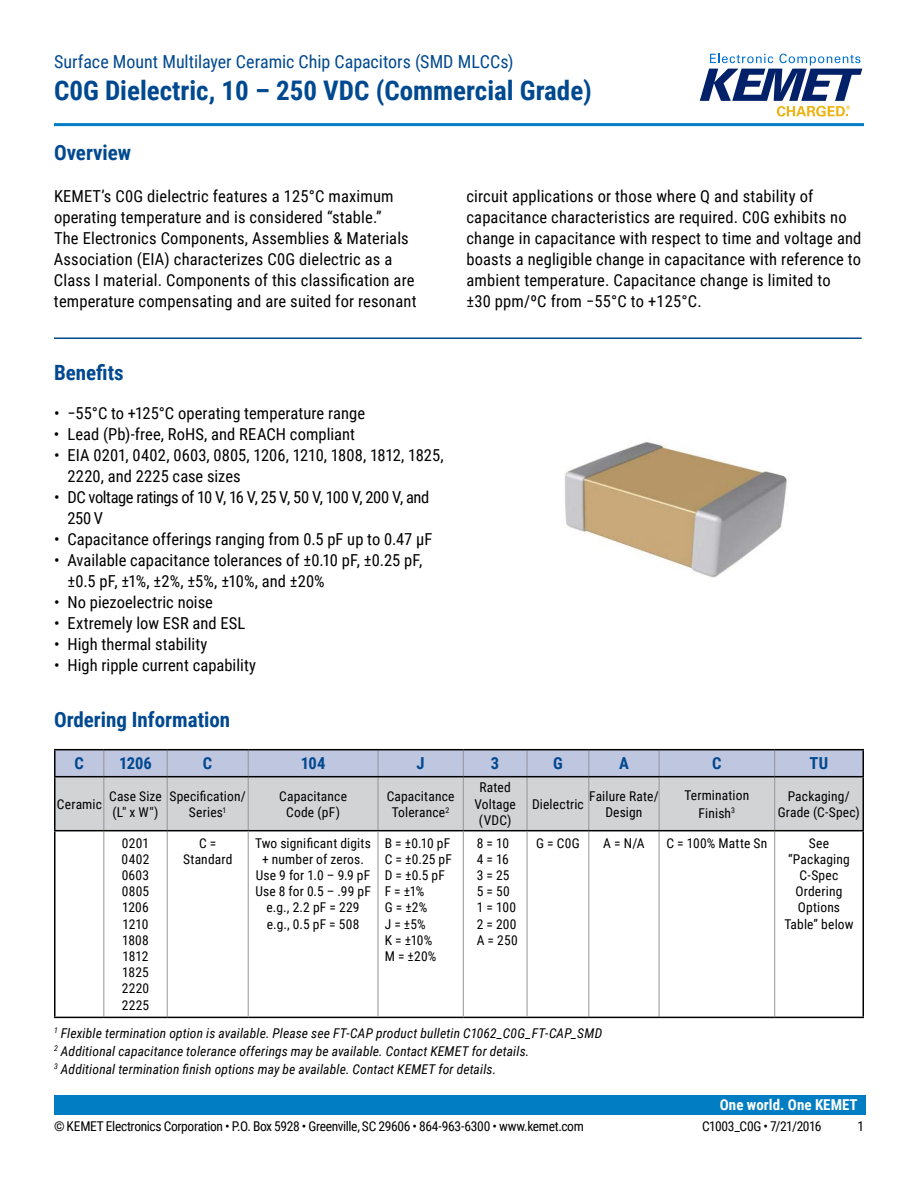
<style>
.page{position:relative;width:918px;height:1188px;background:#fff}
.page>*{position:absolute;margin:0;border:0;box-sizing:border-box;transform-origin:0 0}
.t1{font:700 27px "Roboto Condensed";color:#004990}
.t2{font:700 21px "Roboto Condensed";color:#004990}
.t3{font:18px "Roboto Condensed";color:#004990}
.t4{font:16.5px/21px "Roboto Condensed";letter-spacing:.01em;color:#000}
.t5{font:16.5px/21px "Roboto Condensed";letter-spacing:-.03em;color:#000}
.t6{font:700 16.5px "Roboto Condensed";color:#004990}
.t7{font:700 15px "Roboto Condensed";color:#fff}
.t8{font:13.5px/16.2px "Roboto Condensed";letter-spacing:.01em;color:#000;text-align:center}
.t9{font:italic 13.5px/18px "Roboto Condensed";letter-spacing:.01em;color:#000}
.t10{font:13.5px "Roboto Condensed";letter-spacing:-.025em;color:#000}
</style>
<div class="page">
<svg style="left:700px;top:54px;width:162px;height:63px"></svg>
<hr style="left:54px;top:123px;width:810px;height:3px;background:#007dc3">
<div style="left:54px;top:1095px;width:811px;height:20px;background:#007dc3"></div>
<hr style="left:54px;top:338px;width:808px;height:1px;background:#004990">
<div style="left:56px;top:777px;width:806px;height:53px;background:#d1d3d4"></div>
<svg style="left:56px;top:750px;width:806px;height:26px;background:#bac1da"></svg>
<hr style="left:103px;top:777px;width:1px;height:53px;background:#939598">
<hr style="left:167px;top:777px;width:1px;height:53px;background:#939598">
<hr style="left:248px;top:777px;width:1px;height:53px;background:#939598">
<hr style="left:378px;top:777px;width:1px;height:53px;background:#939598">
<hr style="left:463px;top:777px;width:1px;height:53px;background:#939598">
<hr style="left:527px;top:777px;width:1px;height:53px;background:#939598">
<hr style="left:588px;top:777px;width:1px;height:53px;background:#939598">
<hr style="left:659px;top:777px;width:1px;height:53px;background:#939598">
<hr style="left:774px;top:777px;width:1px;height:53px;background:#939598">
<hr style="left:103px;top:831px;width:1px;height:186px;background:#939598">
<hr style="left:167px;top:831px;width:1px;height:186px;background:#939598">
<hr style="left:588px;top:831px;width:1px;height:186px;background:#939598">
<hr style="left:659px;top:831px;width:1px;height:186px;background:#939598">
<hr style="left:774px;top:831px;width:1px;height:186px;background:#939598">
<hr style="left:54px;top:777px;width:2px;height:53px;background:#000">
<hr style="left:862px;top:777px;width:2px;height:53px;background:#000">
<hr style="left:54px;top:830px;width:50px;height:1px;background:#000">
<hr style="left:54px;top:831px;width:2px;height:186px;background:#000">
<hr style="left:104px;top:830px;width:63px;height:1px;background:#000">
<hr style="left:167px;top:830px;width:81px;height:1px;background:#000">
<hr style="left:463px;top:830px;width:64px;height:1px;background:#000">
<hr style="left:589px;top:830px;width:70px;height:1px;background:#000">
<hr style="left:659px;top:830px;width:116px;height:1px;background:#000">
<hr style="left:775px;top:830px;width:89px;height:1px;background:#000">
<hr style="left:862px;top:831px;width:2px;height:186px;background:#000">
<hr style="left:54px;top:1017px;width:50px;height:1px;background:#000">
<hr style="left:104px;top:1017px;width:63px;height:1px;background:#000">
<hr style="left:167px;top:1017px;width:81px;height:1px;background:#000">
<hr style="left:463px;top:1017px;width:64px;height:1px;background:#000">
<hr style="left:589px;top:1017px;width:70px;height:1px;background:#000">
<hr style="left:659px;top:1017px;width:116px;height:1px;background:#000">
<hr style="left:775px;top:1017px;width:89px;height:1px;background:#000">
<hr style="left:54px;top:749px;width:50px;height:1px;background:#000">
<hr style="left:54px;top:750px;width:2px;height:26px;background:#000">
<hr style="left:104px;top:749px;width:63px;height:1px;background:#000">
<hr style="left:167px;top:749px;width:81px;height:1px;background:#000">
<hr style="left:248px;top:749px;width:130px;height:1px;background:#000">
<hr style="left:378px;top:749px;width:85px;height:1px;background:#000">
<hr style="left:463px;top:749px;width:64px;height:1px;background:#000">
<hr style="left:527px;top:749px;width:62px;height:1px;background:#000">
<hr style="left:589px;top:749px;width:70px;height:1px;background:#000">
<hr style="left:659px;top:749px;width:116px;height:1px;background:#000">
<hr style="left:775px;top:749px;width:89px;height:1px;background:#000">
<hr style="left:862px;top:750px;width:2px;height:26px;background:#000">
<hr style="left:54px;top:776px;width:50px;height:1px;background:#000">
<hr style="left:104px;top:776px;width:63px;height:1px;background:#000">
<hr style="left:167px;top:776px;width:81px;height:1px;background:#000">
<hr style="left:248px;top:776px;width:130px;height:1px;background:#000">
<hr style="left:378px;top:776px;width:85px;height:1px;background:#000">
<hr style="left:463px;top:776px;width:64px;height:1px;background:#000">
<hr style="left:527px;top:776px;width:62px;height:1px;background:#000">
<hr style="left:589px;top:776px;width:70px;height:1px;background:#000">
<hr style="left:659px;top:776px;width:116px;height:1px;background:#000">
<hr style="left:775px;top:776px;width:89px;height:1px;background:#000">
<hr style="left:527px;top:830px;width:62px;height:1px;background:#000">
<hr style="left:527px;top:1017px;width:62px;height:1px;background:#000">
<hr style="left:527px;top:831px;width:1px;height:186px;background:#939598">
<hr style="left:248px;top:830px;width:130px;height:1px;background:#000">
<hr style="left:248px;top:1017px;width:130px;height:1px;background:#000">
<hr style="left:248px;top:831px;width:1px;height:186px;background:#939598">
<hr style="left:378px;top:830px;width:85px;height:1px;background:#000">
<hr style="left:378px;top:1017px;width:85px;height:1px;background:#000">
<hr style="left:378px;top:831px;width:1px;height:186px;background:#939598">
<hr style="left:463px;top:831px;width:1px;height:186px;background:#939598">
<img style="left:564px;top:442px;width:223px;height:136px">
<p class="t3" style="left:54px;top:48px;width:461px">Surface Mount Multilayer Ceramic Chip Capacitors (SMD MLCCs)</p>
<h1 class="t1" style="left:54px;top:71px;width:540px">C0G Dielectric, 10 – 250 VDC (Commercial Grade)</h1>
<p class="t2" style="left:54px;top:138px;width:79px">Overview</p>
<p class="t4" style="left:54px;top:185px;width:364px">KEMET’s C0G dielectric features a 125°C maximum operating temperature and is considered “stable.”<br>The Electronics Components, Assemblies &amp; Materials Association (EIA) characterizes C0G dielectric as a Class I material. Components of this classification are temperature compensating and are suited for resonant</p>
<p class="t4" style="left:466px;top:185px;width:396px">circuit applications or those where Q and stability of capacitance characteristics are required. C0G exhibits no change in capacitance with respect to time and voltage and boasts a negligible change in capacitance with reference to ambient temperature. Capacitance change is limited to<br>±30 ppm/ºC from −55°C to +125°C.</p>
<p class="t2" style="left:54px;top:357px;width:71px">Benefits</p>
<p class="t4" style="left:54px;top:402px;width:313px">• −55°C to +125°C operating temperature range</p>
<p class="t4" style="left:54px;top:423px;width:303px">• Lead (Pb)-free, RoHS, and REACH compliant</p>
<p class="t4" style="left:67px;top:444px;width:378px;text-indent:-13px">• EIA 0201, 0402, 0603, 0805, 1206, 1210, 1808, 1812, 1825,<br>2220, and 2225 case sizes</p>
<p class="t5" style="left:67px;top:486px;width:363px;text-indent:-13px">• DC voltage ratings of 10 V, 16 V, 25 V, 50 V, 100 V, 200 V, and<br>250 V</p>
<p class="t4" style="left:54px;top:528px;width:380px">• Capacitance offerings ranging from 0.5 pF up to 0.47 μF</p>
<p class="t4" style="left:67px;top:549px;width:356px;text-indent:-13px">• Available capacitance tolerances of ±0.10 pF, ±0.25 pF, ±0.5 pF, ±1%, ±2%, ±5%, ±10%, and ±20%</p>
<p class="t4" style="left:54px;top:591px;width:160px">• No piezoelectric noise</p>
<p class="t4" style="left:54px;top:612px;width:193px">• Extremely low ESR and ESL</p>
<p class="t4" style="left:54px;top:633px;width:155px">• High thermal stability</p>
<p class="t4" style="left:54px;top:654px;width:204px">• High ripple current capability</p>
<p class="t2" style="left:54px;top:705px;width:178px">Ordering Information</p>
<p class="t6" style="left:75px;top:752px;width:11px">C</p>
<p class="t6" style="left:119px;top:752px;width:34px">1206</p>
<p class="t6" style="left:203px;top:752px;width:11px">C</p>
<p class="t6" style="left:301px;top:752px;width:26px">104</p>
<p class="t6" style="left:417px;top:752px;width:10px">J</p>
<p class="t6" style="left:491px;top:752px;width:10px">3</p>
<p class="t6" style="left:553px;top:752px;width:11px">G</p>
<p class="t6" style="left:619px;top:752px;width:11px">A</p>
<p class="t6" style="left:712px;top:752px;width:11px">C</p>
<p class="t6" style="left:810px;top:752px;width:20px">TU</p>
<p class="t8" style="left:57px;top:795px;width:47px">Ceramic</p>
<p class="t8" style="left:109px;top:787px;width:54px;text-align:left">Case Size (L" x W")</p>
<p class="t8" style="left:169px;top:787px;width:78px">Specification/<br>Series<sup>1</sup></p>
<p class="t8" style="left:279px;top:787px;width:69px">Capacitance<br>Code (pF)</p>
<p class="t8" style="left:387px;top:787px;width:69px">Capacitance<br>Tolerance<sup>2</sup></p>
<p class="t8" style="left:474px;top:779px;width:43px">Rated<br>Voltage (VDC)</p>
<p class="t8" style="left:532px;top:795px;width:53px">Dielectric</p>
<p class="t8" style="left:589px;top:787px;width:71px">Failure Rate/<br>Design</p>
<p class="t8" style="left:684px;top:785px;width:66px;line-height:18px">Termination<br>Finish<sup>3</sup></p>
<p class="t8" style="left:778px;top:787px;width:84px">Packaging/<br>Grade (C-Spec)</p>
<p class="t8" style="left:122px;top:834px;width:29px;text-align:justify">0201<br>0402<br>0603<br>0805<br>1206<br>1210<br>1808<br>1812<br>1825<br>2220<br>2225</p>
<p class="t8" style="left:183px;top:834px;width:51px">C =<br>Standard</p>
<p class="t8" style="left:255px;top:834px;width:117px">Two significant digits + number of zeros.<br>Use 9 for 1.0 – 9.9 pF<br>Use 8 for 0.5 – .99 pF e.g., 2.2 pF = 229 e.g., 0.5 pF = 508</p>
<p class="t8" style="left:385px;top:834px;width:69px;text-align:left">B = ±0.10 pF<br>C = ±0.25 pF<br>D = ±0.5 pF<br>F = ±1%<br>G=±2%<br>J=±5%<br>K = ±10%<br>M = ±20%</p>
<p class="t8" style="left:477px;top:834px;width:42px;text-align:left">8 = 10<br>4 = 16<br>3 = 25<br>5 = 50<br>1 = 100<br>2 = 200<br>A = 250</p>
<p class="t8" style="left:536px;top:834px;width:45px">G = C0G</p>
<p class="t8" style="left:603px;top:834px;width:43px">A = N/A</p>
<p class="t8" style="left:666px;top:834px;width:102px">C = 100% Matte Sn</p>
<p class="t8" style="left:784px;top:834px;width:71px">See “Packaging<br>C-Spec<br>Ordering<br>Options<br>Table” below</p>
<p class="t9" style="left:54px;top:1023px;width:550px"><sup>1</sup> Flexible termination option is available. Please see FT-CAP product bulletin C1062_C0G_FT-CAP_SMD<br><sup>2</sup> Additional capacitance tolerance offerings may be available. Contact KEMET for details.<br><sup>3</sup> Additional termination finish options may be available. Contact KEMET for details.</p>
<p class="t7" style="left:720px;top:1094px;width:139px">One world. One KEMET</p>
<p class="t10" style="left:54px;top:1116px;width:531px">© KEMET Electronics Corporation • P.O. Box 5928 • Greenville, SC 29606 • 864-963-6300 • www.kemet.com</p>
<p class="t10" style="left:702px;top:1116px;width:121px">C1003_C0G • 7/21/2016</p>
<p class="t8" style="left:857px;top:1117px;width:8px">1</p>
</div>
